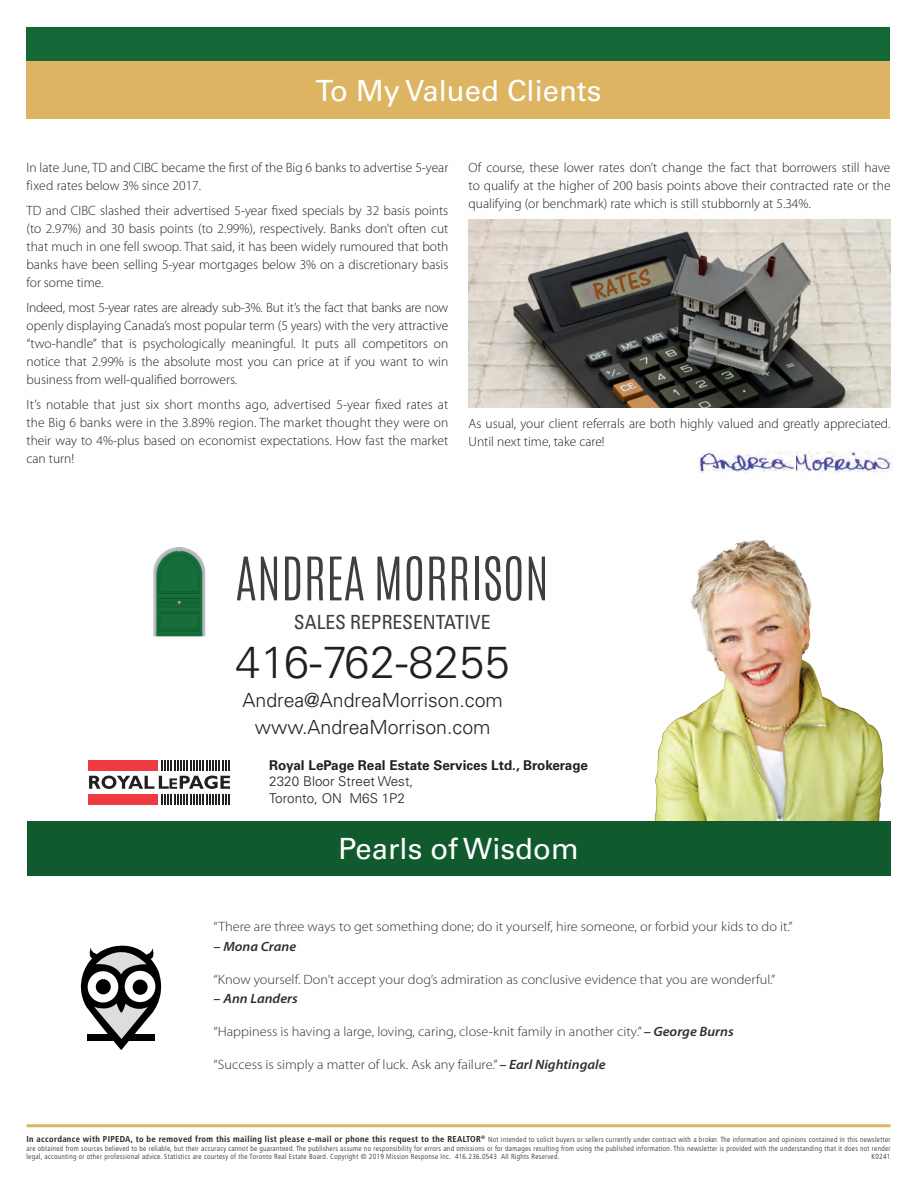
<style>
.page{position:relative;width:918px;height:1188px;background:#fff}
.page>*{position:absolute;margin:0;border:0;box-sizing:border-box;transform-origin:0 0}
.t1{font:300 51px "Antonio";color:#3e3e3f}
.t2{font:300 45px "Univers LT Std";letter-spacing:.01em;color:#231f20}
.t3{font:34.5px "Futura Std";color:#fff}
.t4{font:29.25px "Univers LT Std";color:#fff}
.t5{font:300 19.5px/27px "Univers LT Std";color:#231f20;text-align:center}
.t6{font:condensed 19.5px "Univers LT Std";color:#3e3e3f}
.t7{font:300 13.5px/18px "Myriad Pro";color:#231f20;text-align:justify}
.t8{font:300 13.5px "Myriad Pro";color:#231f20;scale:1.06 1}
.t9{font:700 13.5px/16.5px "Univers LT Std";color:#231f20}
.t10{font:italic 600 13.5px "Myriad Pro";color:#231f20;scale:1.06 1}
.t11{font:300 condensed 7.35px/8.9px "Frutiger LT Std";letter-spacing:.04em;color:#231f20;text-align:justify}
.s1{font-weight:300}
.s2{font-weight:600;font-style:italic}
.s3{font-weight:700;font-size:8.55px}
</style>
<div class="page">
<img style="left:654px;top:540px;width:230px;height:281px">
<div style="left:89px;top:760px;width:69px;height:10px;background:#ee3a41"></div>
<svg style="left:161px;top:760px;width:69px;height:10px"></svg>
<svg style="left:89px;top:776px;width:141px;height:28px"></svg>
<div style="left:26px;top:27px;width:864px;height:92px;background:#dcb462"></div>
<div style="left:26px;top:27px;width:864px;height:34px;background:#146838"></div>
<div style="left:27px;top:821px;width:863px;height:54px;background:#115a2e"></div>
<hr style="left:26px;top:1124px;width:864px;height:3px;background:#dcb462">
<img style="left:153px;top:548px;width:53px;height:89px">
<img style="left:469px;top:220px;width:421px;height:187px">
<img style="left:698px;top:452px;width:194px;height:21px">
<svg style="left:80px;top:945px;width:82px;height:105px"></svg>
<div style="left:96px;top:979px;width:15px;height:15px;background:#000001;border-radius:50%"></div>
<div style="left:133px;top:980px;width:15px;height:15px;background:#000001;border-radius:50%"></div>
<p class="t4" style="left:316px;top:73px;width:287px">To My Valued Clients</p>
<p class="t7" style="left:26px;top:159px;width:423px">In late June, TD and CIBC became the first of the Big 6 banks to advertise 5-year fixed rates below 3% since 2017.</p>
<p class="t7" style="left:26px;top:202px;width:423px">TD and CIBC slashed their advertised 5-year fixed specials by 32 basis points (to 2.97%) and 30 basis points (to 2.99%), respectively. Banks don’t often cut that much in one fell swoop. That said, it has been widely rumoured that both banks have been selling 5-year mortgages below 3% on a discretionary basis for some time.</p>
<p class="t7" style="left:26px;top:299px;width:423px">Indeed, most 5-year rates are already sub-3%. But it’s the fact that banks are now openly displaying Canada’s most popular term (5 years) with the very attractive “two-handle” that is psychologically meaningful. It puts all competitors on notice that 2.99% is the absolute most you can price at if you want to win business from well-qualified borrowers.</p>
<p class="t7" style="left:26px;top:395px;width:423px">It’s notable that just six short months ago, advertised 5-year fixed rates at the Big 6 banks were in the 3.89% region. The market thought they were on their way to 4%-plus based on economist expectations. How fast the market can turn!</p>
<p class="t7" style="left:469px;top:159px;width:423px">Of course, these lower rates don’t change the fact that borrowers still have to qualify at the higher of 200 basis points above their contracted rate or the qualifying (or benchmark) rate which is still stubbornly at 5.34%.</p>
<p class="t7" style="left:469px;top:415px;width:423px">As usual, your client referrals are both highly valued and greatly appreciated.<br>Until next time, take care!</p>
<p class="t1" style="left:235px;top:542px;width:315px">ANDREA MORRISON</p>
<p class="t6" style="left:294px;top:610px;width:198px">SALES REPRESENTATIVE</p>
<p class="t2" style="left:235px;top:635px;width:276px">416-762-8255</p>
<p class="t5" style="left:243px;top:687px;width:262px">Andrea@AndreaMorrison.com www.AndreaMorrison.com</p>
<p class="t9" style="left:269px;top:757px;width:320px">Royal LePage Real Estate Services Ltd., Brokerage<br><span class="s1">2320 Bloor Street West,<br>Toronto, ON M6S 1P2</span></p>
<p class="t3" style="left:294px;top:823px;width:329px">PEARLS OF WISDOM</p>
<p class="t4" style="left:339px;top:831px;width:241px">Pearls of Wisdom</p>
<p class="t8" style="left:214px;top:919px;width:548px">“There are three ways to get something done; do it yourself, hire someone, or forbid your kids to do it.”</p>
<p class="t10" style="left:214px;top:937px;width:79px">– Mona Crane</p>
<p class="t8" style="left:214px;top:972px;width:532px">“Know yourself. Don’t accept your dog’s admiration as conclusive evidence that you are wonderful.”</p>
<p class="t10" style="left:214px;top:990px;width:81px">– Ann Landers</p>
<p class="t8" style="left:214px;top:1024px;width:492px">“Happiness is having a large, loving, caring, close-knit family in another city.” <span class="s2">– George Burns</span></p>
<p class="t8" style="left:214px;top:1057px;width:371px">“Success is simply a matter of luck. Ask any failure.” <span class="s2">– Earl Nightingale</span></p>
<p class="t11" style="left:26px;top:1135px;width:866px"><span class="s3">In accordance with PIPEDA, to be removed from this mailing list please e-mail or phone this request to the REALTOR</span><sup>®</sup> Not intended to solicit buyers or sellers currently under contract with a broker. The information and opinions contained in this newsletter are obtained from sources believed to be reliable, but their accuracy cannot be guaranteed. The publishers assume no responsibility for errors and omissions or for damages resulting from using the published information. This newsletter is provided with the understanding that it does not render legal, accounting or other professional advice. Statistics are courtesy of the Toronto Real Estate Board. Copyright © 2019 Mission Response Inc. 416.236.0543 All Rights Reserved.</p>
<p class="t11" style="left:872px;top:1153px;width:20px">K0241</p>
</div>
